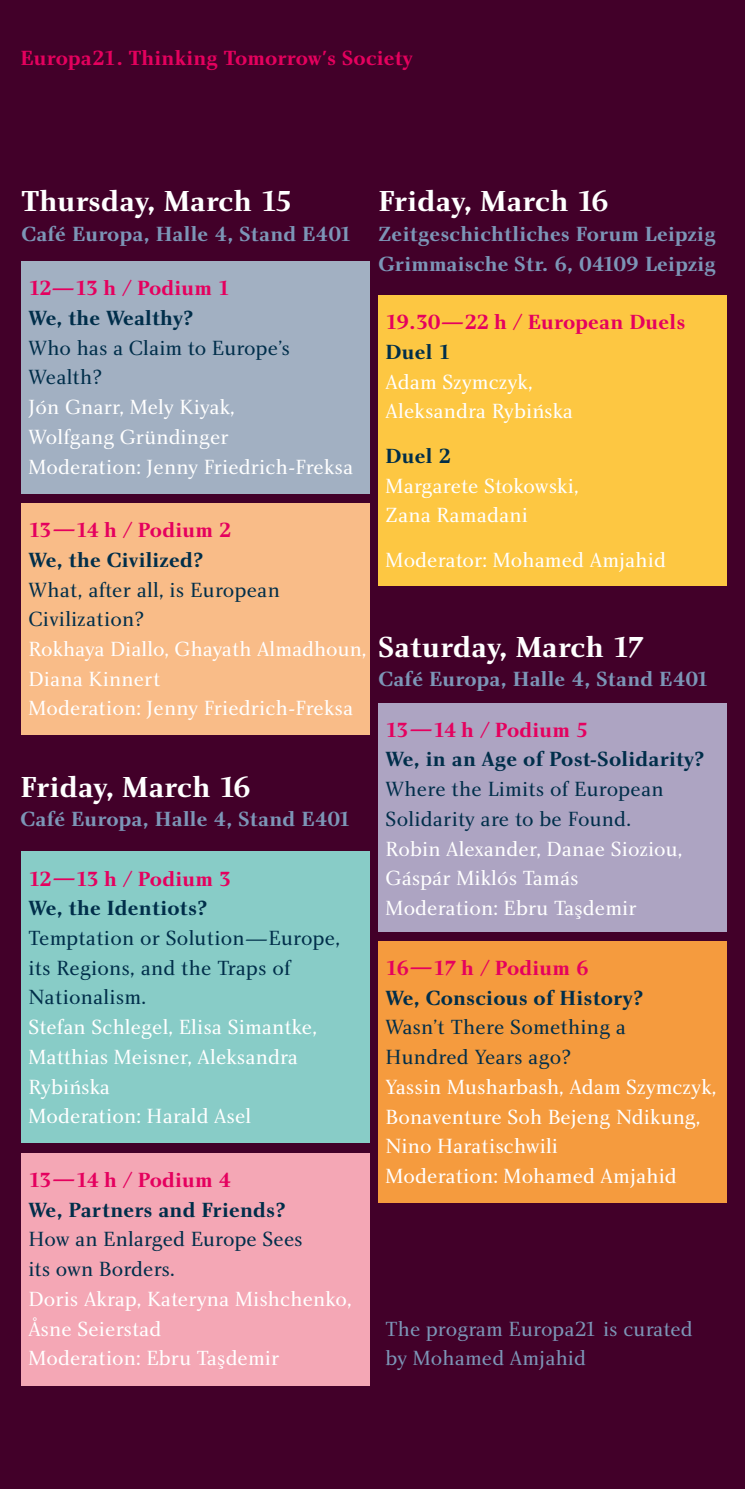
<style>
.page{position:relative;width:745px;height:1489px;background:#fff}
.page>*{position:absolute;margin:0;border:0;box-sizing:border-box;transform-origin:0 0}
.t1{font:30px "Charlotte Bold Plain";letter-spacing:.01em;color:#fff}
.t2{font:21.25px/29.8px "Charlotte Book Plain";letter-spacing:.005em;color:#fff}
.t3{font:21.25px/29.8px "Charlotte Book Plain";letter-spacing:.01em;color:#002e4a}
.t4{font:21.25px "Charlotte Bold Plain";letter-spacing:.01em;color:#e5005e}
.t5{font:21.25px/29.8px "Charlotte Bold Plain";letter-spacing:.01em;color:#7c96b7}
.t6{font:21.25px "Charlotte Bold Plain";letter-spacing:.01em;color:#002e4a}
.t7{font:21.25px/29.8px "Charlotte Book Plain";letter-spacing:.005em;color:#7c96b7}
.s1{font-family:"Times"}
</style>
<div class="page">
<div style="left:0;top:0;width:744px;height:1488px;background:#420029"></div>
<div style="left:21px;top:261px;width:348px;height:232px;background:#a2b0c2"></div>
<div style="left:21px;top:1152px;width:348px;height:233px;background:#f4a7b5"></div>
<div style="left:21px;top:503px;width:348px;height:232px;background:#f9bc88"></div>
<div style="left:378px;top:295px;width:348px;height:291px;background:#fdc742"></div>
<div style="left:21px;top:851px;width:348px;height:292px;background:#88ccc7"></div>
<div style="left:378px;top:702px;width:348px;height:229px;background:#ada4c2"></div>
<div style="left:378px;top:941px;width:348px;height:261px;background:#f59b3e"></div>
<p class="t4" style="left:21px;top:46px;width:393px">Europa21. Thinking Tomorrow's Society</p>
<h1 class="t1" style="left:21px;top:183px;width:273px">Thursday, March 15</h1>
<p class="t5" style="left:21px;top:219px;width:332px">Café Europa, Halle 4, Stand E401</p>
<p class="t4" style="left:29px;top:275px;width:203px">12—13 h / Podium 1</p>
<p class="t6" style="left:29px;top:305px;width:166px">We, the Wealthy?</p>
<p class="t3" style="left:29px;top:332px;width:263px">Who has a Claim to Europe’s<br>Wealth?</p>
<p class="t2" style="left:29px;top:392px;width:326px">Jón Gnarr, Mely Kiyak,<br>Wolfgang Gründinger<br>Moderation: Jenny Friedrich-Freksa</p>
<p class="t4" style="left:29px;top:517px;width:204px">13—14 h / Podium 2</p>
<p class="t6" style="left:29px;top:547px;width:176px">We, the Civilized?</p>
<p class="t3" style="left:29px;top:574px;width:253px">What, after all, is European<br>Civilization?</p>
<p class="t2" style="left:29px;top:633px;width:339px">Rokhaya Diallo, Ghayath Almadhoun,<br>Diana Kinnert<br>Moderation: Jenny Friedrich-Freksa</p>
<h1 class="t1" style="left:21px;top:768px;width:232px">Friday, March 16</h1>
<p class="t5" style="left:21px;top:804px;width:332px">Café Europa, Halle 4, Stand E401</p>
<p class="t4" style="left:29px;top:865px;width:204px">12—13 h / Podium 3</p>
<p class="t6" style="left:29px;top:895px;width:180px">We, the Identiots?</p>
<p class="t3" style="left:29px;top:922px;width:313px">Temptation or Solution—Europe, its Regions, and the Traps of<br>Nationalism.</p>
<p class="t2" style="left:29px;top:1011px;width:290px">Stefan Schlegel, Elisa Simantke,<br>Matthias Meisner, Aleksandra<br>Rybin´ska<br>Moderation: Harald Asel</p>
<p class="t4" style="left:28px;top:1167px;width:204px">13—14 h / Podium 4</p>
<p class="t6" style="left:28px;top:1196px;width:258px">We, Partners and Friends?</p>
<p class="t3" style="left:28px;top:1224px;width:276px">How an Enlarged Europe Sees its own Borders.</p>
<p class="t2" style="left:28px;top:1283px;width:324px">Doris Akrap, Kateryna Mishchenko,<br>Åsne Seierstad<br>Moderation: Ebru Ta<span class="s1">ş</span>demir</p>
<h1 class="t1" style="left:378px;top:183px;width:232px">Friday, March 16</h1>
<p class="t5" style="left:378px;top:219px;width:338px">Zeitgeschichtliches Forum Leipzig<br>Grimmaische Str. 6, 04109 Leipzig</p>
<p class="t4" style="left:385px;top:309px;width:301px">19.30—22 h / European Duels</p>
<p class="t6" style="left:385px;top:339px;width:67px">Duel 1</p>
<p class="t2" style="left:385px;top:366px;width:189px">Adam Szymczyk,<br>Aleksandra Rybin´ska</p>
<p class="t6" style="left:385px;top:443px;width:67px">Duel 2</p>
<p class="t2" style="left:385px;top:470px;width:194px">Margarete Stokowski,<br>Zana Ramadani</p>
<p class="t2" style="left:385px;top:544px;width:282px">Moderator: Mohamed Amjahid</p>
<h1 class="t1" style="left:378px;top:628px;width:267px">Saturday, March 17</h1>
<p class="t5" style="left:378px;top:664px;width:332px">Café Europa, Halle 4, Stand E401</p>
<p class="t4" style="left:385px;top:717px;width:204px">13—14 h / Podium 5</p>
<p class="t6" style="left:385px;top:746px;width:320px">We, in an Age of Post-Solidarity?</p>
<p class="t3" style="left:385px;top:774px;width:279px">Where the Limits of European<br>Solidarity are to be Found.</p>
<p class="t2" style="left:385px;top:833px;width:298px">Robin Alexander, Danae Sioziou,<br>Gáspár Miklós Tamás<br>Moderation: Ebru Ta<span class="s1">ş</span>demir</p>
<p class="t4" style="left:385px;top:955px;width:204px">16—17 h / Podium 6</p>
<p class="t6" style="left:385px;top:984px;width:259px">We, Conscious of History?</p>
<p class="t3" style="left:385px;top:1012px;width:242px">Wasn’t There Something a<br>Hundred Years ago?</p>
<p class="t2" style="left:385px;top:1071px;width:332px">Yassin Musharbash, Adam Szymczyk,<br>Bonaventure Soh Bejeng Ndikung,<br>Nino Haratischwili<br>Moderation: Mohamed Amjahid</p>
<p class="t7" style="left:385px;top:1313px;width:308px">The program Europa21 is curated by Mohamed Amjahid</p>
</div>
